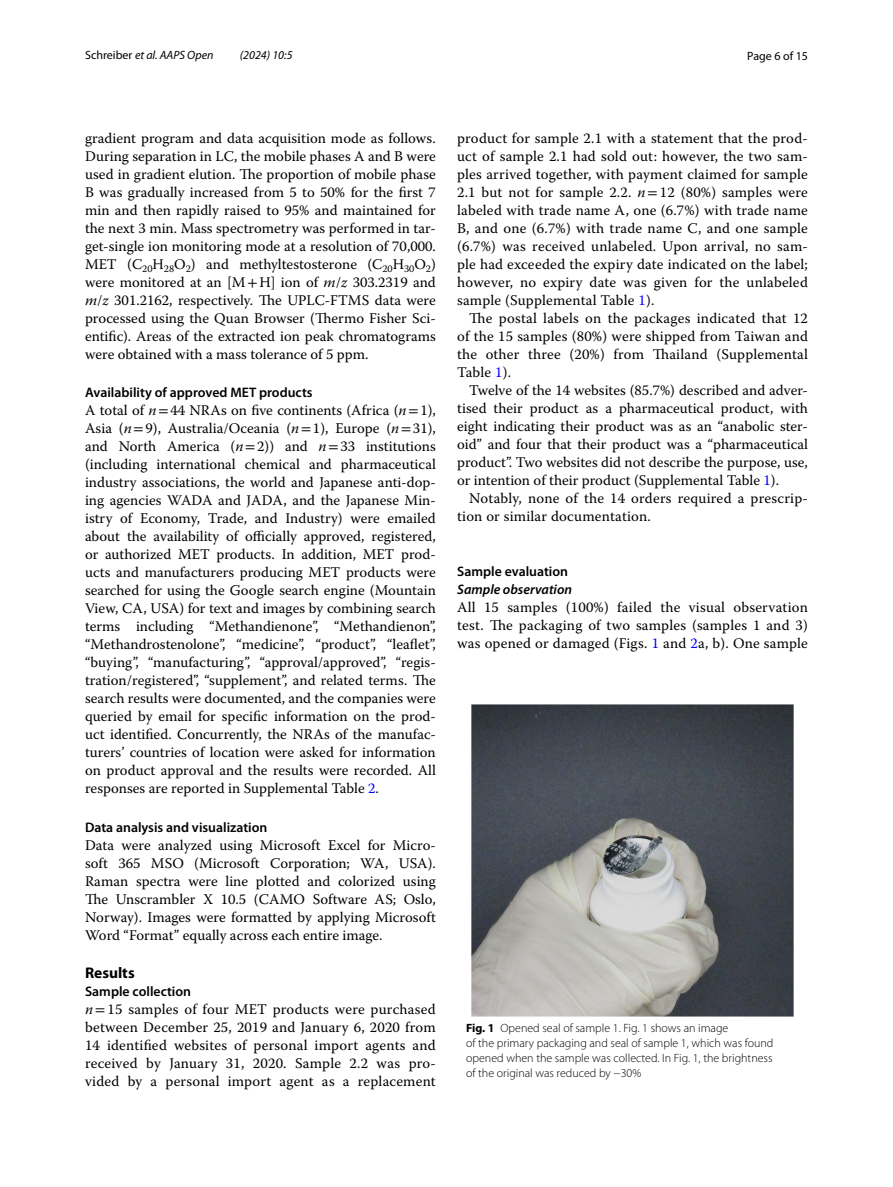
<style>
.page{position:relative;width:893px;height:1187px;background:#fff}
.page>*{position:absolute;margin:0;border:0;box-sizing:border-box;transform-origin:0 0}
.t1{font:700 15.45px "Myriad Pro";color:#000}
.t2{font:14.7px/18px "Warnock Pro";letter-spacing:.01em;color:#000;text-align:justify}
.t3{font:600 13.8px "Myriad Pro";color:#000}
.t4{font:italic 600 13.8px "Myriad Pro";color:#000}
.t5{font:300 12px/15px "Myriad Pro";color:#000}
.t6{font:italic 12px "Myriad Pro";color:#000}
.t7{font:12px "Myriad Pro";color:#000}
.s1{font-style:normal}
.s2{font-family:"STIX"}
.s3{font-style:italic}
.s4{color:#00f}
.s5{font-weight:700}
</style>
<div class="page">
<img style="left:472px;top:704px;width:321px;height:312px">
<p class="t6" style="left:85px;top:48px;width:130px"><span class="s1">Schreiber</span> et al. AAPS Open</p>
<p class="t6" style="left:240px;top:48px;width:54px">(2024) 10:5</p>
<p class="t7" style="left:747px;top:48px;width:62px">Page 6 of 15</p>
<p class="t2" style="left:85px;top:128px;width:352px">gradient program and data acquisition mode as follows.<br>During separation in LC, the mobile phases A and B were used in gradient elution. The proportion of mobile phase B was gradually increased from 5 to 50% for the first 7 min and then rapidly raised to 95% and maintained for the next 3 min. Mass spectrometry was performed in tar&shy;get-single ion monitoring mode at a resolution of 70,000.<br>MET (C<sub>20</sub>H<sub>28</sub>O<sub>2</sub>) and methyltestosterone (C<sub>20</sub>H<sub>30</sub>O<sub>2</sub>) were monitored at an [M<span class="s2">+</span>H] ion of <span class="s3">m</span>/<span class="s3">z</span> 303.2319 and <span class="s3">m</span>/<span class="s3">z</span> 301.2162, respectively. The UPLC-FTMS data were processed using the Quan Browser (Thermo Fisher Sci&shy;entific). Areas of the extracted ion peak chromatograms were obtained with a mass tolerance of 5 ppm.</p>
<p class="t3" style="left:85px;top:384px;width:229px">Availability of approved MET products</p>
<p class="t2" style="left:85px;top:401px;width:352px">A total of <span class="s3">n</span><span class="s2">=</span>44 NRAs on five continents (Africa (<span class="s3">n</span><span class="s2">=</span>1), Asia (<span class="s3">n</span><span class="s2">=</span>9), Australia/Oceania (<span class="s3">n</span><span class="s2">=</span>1), Europe (<span class="s3">n</span><span class="s2">=</span>31), and North America (<span class="s3">n</span><span class="s2">=</span>2)) and <span class="s3">n</span><span class="s2">=</span>33 institutions (including international chemical and pharmaceutical industry associations, the world and Japanese anti-dop&shy;ing agencies WADA and JADA, and the Japanese Min&shy;istry of Economy, Trade, and Industry) were emailed about the availability of officially approved, registered, or authorized MET products. In addition, MET prod&shy;ucts and manufacturers producing MET products were searched for using the Google search engine (Mountain View, CA, USA) for text and images by combining search terms including “Methandienone”, “Methandienon”, “Methandrostenolone”, “medicine”, “product”, “leaflet”, “buying”, “manufacturing”, “approval/approved”, “regis&shy;tration/registered”, “supplement”, and related terms. The search results were documented, and the companies were queried by email for specific information on the prod&shy;uct identified. Concurrently, the NRAs of the manufac&shy;turers’ countries of location were asked for information on product approval and the results were recorded. All responses are reported in Supplemental Table <span class="s4">2</span>.</p>
<p class="t3" style="left:85px;top:818px;width:184px">Data analysis and visualization</p>
<p class="t2" style="left:85px;top:835px;width:352px">Data were analyzed using Microsoft Excel for Micro&shy;soft 365 MSO (Microsoft Corporation; WA, USA).<br>Raman spectra were line plotted and colorized using The Unscrambler X 10.5 (CAMO Software AS; Oslo, Norway). Images were formatted by applying Microsoft Word “Format” equally across each entire image.</p>
<p class="t1" style="left:85px;top:962px;width:51px">Results</p>
<p class="t3" style="left:85px;top:982px;width:108px">Sample collection</p>
<p class="t2" style="left:85px;top:1000px;width:352px"><span class="s3">n</span><span class="s2">=</span>15 samples of four MET products were purchased between December 25, 2019 and January 6, 2020 from 14 identified websites of personal import agents and received by January 31, 2020. Sample 2.2 was pro&shy;vided by a personal import agent as a replacement</p>
<p class="t2" style="left:457px;top:128px;width:352px">product for sample 2.1 with a statement that the prod&shy;uct of sample 2.1 had sold out: however, the two sam&shy;ples arrived together, with payment claimed for sample 2.1 but not for sample 2.2. <span class="s3">n</span><span class="s2">=</span>12 (80%) samples were labeled with trade name A, one (6.7%) with trade name B, and one (6.7%) with trade name C, and one sample (6.7%) was received unlabeled. Upon arrival, no sam&shy;ple had exceeded the expiry date indicated on the label; however, no expiry date was given for the unlabeled sample (Supplemental Table <span class="s4">1</span>).</p>
<p class="t2" style="left:457px;top:308px;width:352px;text-indent:12px">The postal labels on the packages indicated that 12 of the 15 samples (80%) were shipped from Taiwan and the other three (20%) from Thailand (Supplemental Table <span class="s4">1</span>).</p>
<p class="t2" style="left:457px;top:380px;width:352px;text-indent:12px">Twelve of the 14 websites (85.7%) described and adver&shy;tised their product as a pharmaceutical product, with eight indicating their product was as an “anabolic ster&shy;oid” and four that their product was a “pharmaceutical product”. Two websites did not describe the purpose, use, or intention of their product (Supplemental Table <span class="s4">1</span>).</p>
<p class="t2" style="left:457px;top:488px;width:352px;text-indent:12px">Notably, none of the 14 orders required a prescrip&shy;tion or similar documentation.</p>
<p class="t3" style="left:457px;top:562px;width:112px">Sample evaluation</p>
<p class="t4" style="left:457px;top:580px;width:117px">Sample observation</p>
<p class="t2" style="left:457px;top:597px;width:352px">All 15 samples (100%) failed the visual observation test. The packaging of two samples (samples 1 and 3) was opened or damaged (Figs. <span class="s4">1</span> and <span class="s4">2</span>a, b). One sample</p>
<p class="t5" style="left:466px;top:1020px;width:309px"><span class="s5">Fig. 1</span> Opened seal of sample 1. Fig. 1 shows an image<br>of the primary packaging and seal of sample 1, which was found opened when the sample was collected. In Fig. 1, the brightness of the original was reduced by −30%</p>
</div>
